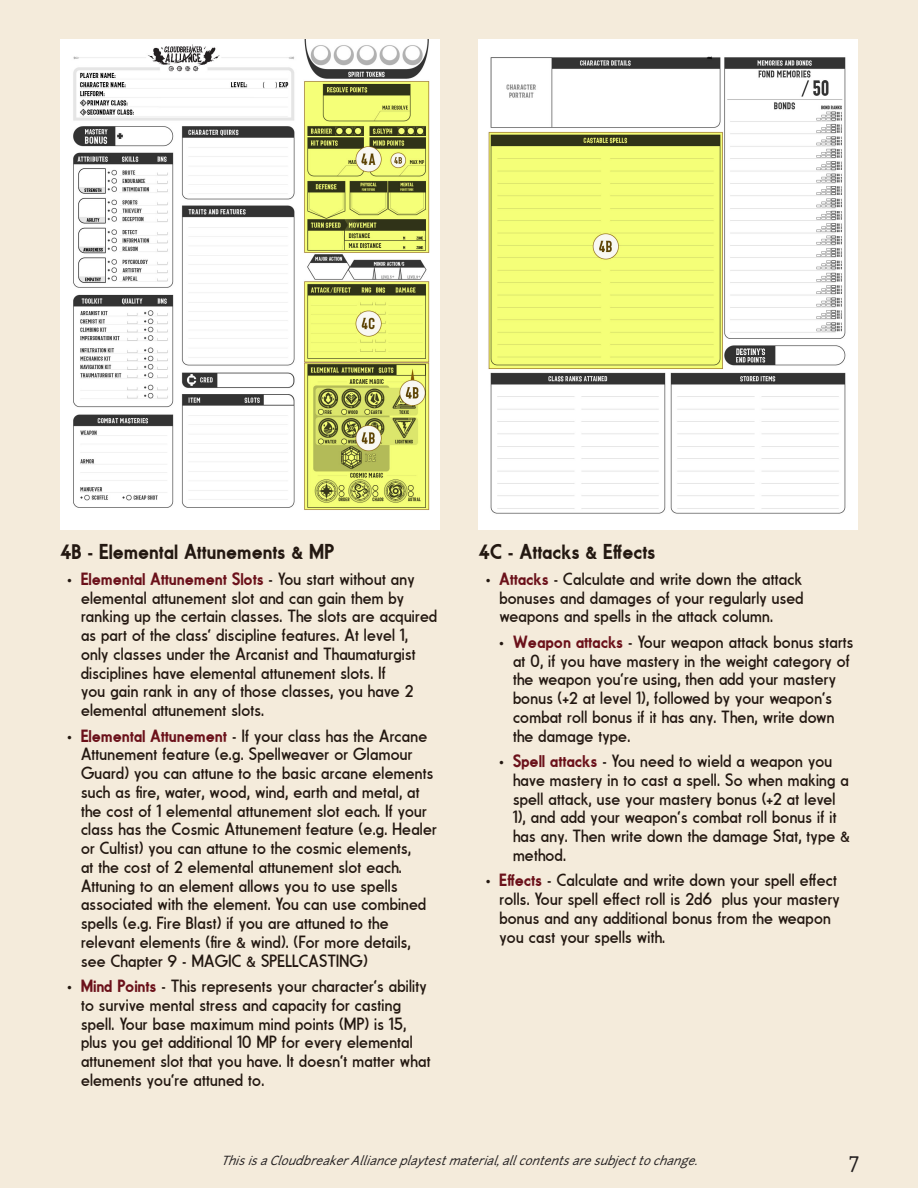
<style>
.page{position:relative;width:918px;height:1188px;background:#f4ebdb}
.page>*{position:absolute;margin:0;border:0;box-sizing:border-box;transform-origin:0 0}
.Normal_paragraph{font:21px "Fundamental Brigade Schwer";letter-spacing:.015em;color:#231811}
.t1{font:21px "Andada";color:#231f20}
.t2{font:17.25px/18.8px "Fundamental Brigade";letter-spacing:.015em;color:#231811}
.t3{font:italic 12px "Junction";color:#231f20}
.s1{font-family:"Fundamental Brigade Schwer";color:#6b111a}
</style>
<div class="page">
<img style="left:60px;top:39px;width:379px;height:491px">
<img style="left:478px;top:39px;width:379px;height:491px">
<p class="Normal_paragraph" style="left:61px;top:539px;width:275px">4B - Elemental Attunements &amp; MP</p>
<p class="t2" style="left:81px;top:569px;width:358px;text-indent:-14px">• <span class="s1">Elemental Attunement Slots</span> - You start without any elemental attunement slot and can gain them by ranking up the certain classes. The slots are acquired as part of the class’ discipline features. At level 1, only classes under the Arcanist and Thaumaturgist disciplines have elemental attunement slots. If<br>you gain rank in any of those classes, you have 2 elemental attunement slots.</p>
<p class="t2" style="left:81px;top:726px;width:357px;text-indent:-14px">• <span class="s1">Elemental Attunement</span> - If your class has the Arcane Attunement feature (e.g. Spellweaver or Glamour Guard) you can attune to the basic arcane elements such as fire, water, wood, wind, earth and metal, at the cost of 1 elemental attunement slot each. If your class has the Cosmic Attunement feature (e.g. Healer or Cultist) you can attune to the cosmic elements,<br>at the cost of 2 elemental attunement slot each.<br>Attuning to an element allows you to use spells associated with the element. You can use combined spells (e.g. Fire Blast) if you are attuned to the relevant elements (fire &amp; wind). (For more details, see Chapter 9 - MAGIC &amp; SPELLCASTING)</p>
<p class="t2" style="left:81px;top:977px;width:351px;text-indent:-14px">• <span class="s1">Mind Points</span> - This represents your character’s ability to survive mental stress and capacity for casting spell. Your base maximum mind points (MP) is 15, plus you get additional 10 MP for every elemental attunement slot that you have. It doesn’t matter what elements you’re attuned to.</p>
<p class="Normal_paragraph" style="left:479px;top:539px;width:178px">4C - Attacks &amp; Effects</p>
<p class="t2" style="left:500px;top:569px;width:306px;text-align:justify;text-indent:-14px">• <span class="s1">Attacks</span> - Calculate and write down the attack bonuses and damages of your regularly used weapons and spells in the attack column.</p>
<p class="t2" style="left:513px;top:632px;width:342px;text-indent:-14px">• <span class="s1">Weapon attacks</span> - Your weapon attack bonus starts at 0, if you have mastery in the weight category of the weapon you’re using, then add your mastery bonus (+2 at level 1), followed by your weapon’s combat roll bonus if it has any. Then, write down the damage type.</p>
<p class="t2" style="left:513px;top:752px;width:338px;text-indent:-14px">• <span class="s1">Spell attacks</span> - You need to wield a weapon you have mastery in to cast a spell. So when making a spell attack, use your mastery bonus (+2 at level 1), and add your weapon’s combat roll bonus if it has any. Then write down the damage Stat, type &amp; method.</p>
<p class="t2" style="left:500px;top:871px;width:342px;text-indent:-14px">• <span class="s1">Effects</span> - Calculate and write down your spell effect rolls. Your spell effect roll is 2d6 plus your mastery bonus and any additional bonus from the weapon you cast your spells with.</p>
<p class="t3" style="left:221px;top:1153px;width:483px">ThisisaCloudbreakerAllianceplaytestmaterial,allcontentsaresubjecttochange.</p>
<p class="t1" style="left:848px;top:1150px;width:13px">7</p>
</div>
